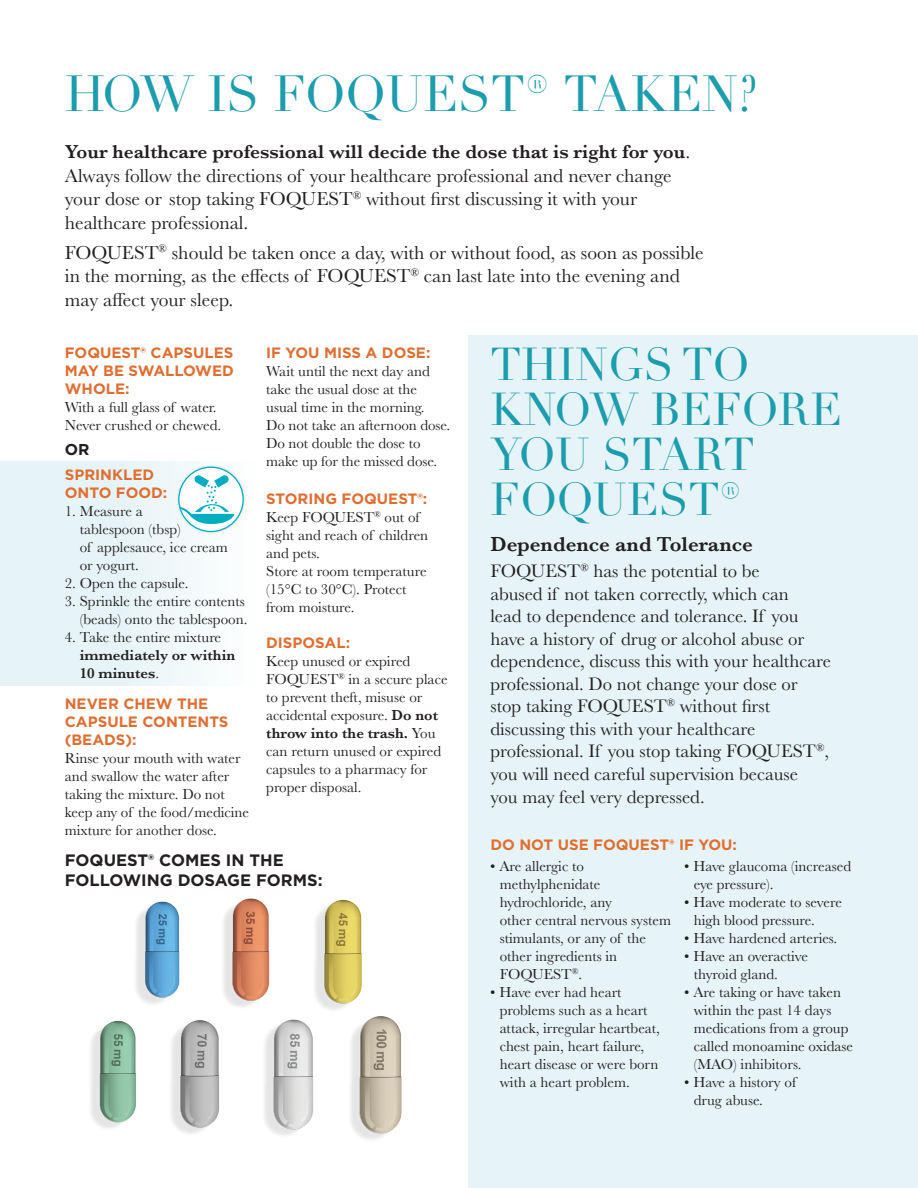
<style>
.page{position:relative;width:918px;height:1188px;background:#fff}
.page>*{position:absolute;margin:0;border:0;box-sizing:border-box;transform-origin:0 0}
.t1{font:49.5px "Didot";color:#1b9dae}
.t2{font:45px/45px "Didot";color:#1b9dae}
.t3{font:600 21px "Baskerville";color:#231f20}
.t4{font:19.5px/23.4px "Baskerville";color:#231f20}
.t5{font:18.75px/22.6px "Baskerville";color:#231f20}
.t6{font:700 16.5px "Gotham";color:#231f20}
.t7{font:700 15.75px "Gotham";color:#231f20}
.t8{font:15px/18px "Baskerville";color:#231f20}
.t9{font:700 15px/18px "Gotham";color:#df6e31}
.t10{font:600 15px "Baskerville";color:#231f20}
.s1{font-weight:600}
.s2{font-weight:400}
</style>
<div class="page">
<div style="left:468px;top:335px;width:450px;height:853px;background:#e1f2f5"></div>
<div style="left:0;top:461px;width:255px;height:225px;background:linear-gradient(to right,#e1f1f5,#f9fcfd)"></div>
<img style="left:91px;top:1020px;width:45px;height:108px">
<img style="left:171px;top:1020px;width:48px;height:114px">
<img style="left:264px;top:1019px;width:50px;height:117px">
<img style="left:350px;top:1016px;width:52px;height:124px">
<img style="left:223px;top:898px;width:47px;height:109px">
<img style="left:136px;top:901px;width:44px;height:103px">
<img style="left:315px;top:899px;width:47px;height:111px">
<div style="left:176px;top:464px;width:70px;height:70px;background:#231f20;opacity:.15"></div>
<svg style="left:179px;top:467px;width:64px;height:65px"></svg>
<svg style="left:179px;top:475px;width:55px;height:49px"></svg>
<div style="left:178px;top:467px;width:66px;height:65px;border:1px solid #00aec2;border-radius:50%"></div>
<p class="t1" style="left:65px;top:65px;width:695px">HOW IS FOQUEST® TAKEN?</p>
<p class="t4" style="left:65px;top:141px;width:627px"><span class="s1">Your healthcare professional will decide the dose that is right for you</span>.<br>Always follow the directions of your healthcare professional and never change your dose or stop taking FOQUEST<sup>®</sup> without first discussing it with your healthcare professional.</p>
<p class="t4" style="left:65px;top:241px;width:640px">FOQUEST<sup>®</sup> should be taken once a day, with or without food, as soon as possible in the morning, as the effects of FOQUEST<sup>®</sup> can last late into the evening and may affect your sleep.</p>
<p class="t9" style="left:65px;top:344px;width:171px;text-align:justify">FOQUEST® CAPSULES MAY BE SWALLOWED WHOLE:</p>
<p class="t8" style="left:65px;top:399px;width:158px">With a full glass of water.<br>Never crushed or chewed.</p>
<p class="t7" style="left:65px;top:439px;width:26px">OR</p>
<p class="t9" style="left:65px;top:465px;width:104px">SPRINKLED<br>ONTO FOOD:</p>
<p class="t8" style="left:80px;top:502px;width:150px;text-indent:-15px">1. Measure a<br>tablespoon (tbsp)<br>of applesauce, ice cream or yogurt.</p>
<p class="t8" style="left:65px;top:574px;width:125px">2. Open the capsule.</p>
<p class="t8" style="left:65px;top:592px;width:182px">3. Sprinkle the entire contents</p>
<p class="t8" style="left:80px;top:610px;width:169px">(beads) onto the tablespoon.</p>
<p class="t8" style="left:65px;top:628px;width:158px">4. Take the entire mixture</p>
<p class="t10" style="left:80px;top:644px;width:157px">immediately or within</p>
<p class="t10" style="left:80px;top:662px;width:81px">10 minutes<span class="s2">.</span></p>
<p class="t9" style="left:65px;top:695px;width:165px">NEVER CHEW THE<br>CAPSULE CONTENTS (BEADS):</p>
<p class="t8" style="left:65px;top:749px;width:186px">Rinse your mouth with water and swallow the water after taking the mixture. Do not keep any of the food/medicine mixture for another dose.</p>
<p class="t9" style="left:266px;top:344px;width:166px">IF YOU MISS A DOSE:</p>
<p class="t8" style="left:266px;top:363px;width:186px">Wait until the next day and take the usual dose at the usual time in the morning.<br>Do not take an afternoon dose.<br>Do not double the dose to make up for the missed dose.</p>
<p class="t9" style="left:266px;top:489px;width:163px">STORING FOQUEST®:</p>
<p class="t8" style="left:266px;top:508px;width:164px">Keep FOQUEST<sup>®</sup> out of sight and reach of children and pets.</p>
<p class="t8" style="left:266px;top:562px;width:162px">Store at room temperature (15°C to 30°C). Protect from moisture.</p>
<p class="t9" style="left:266px;top:634px;width:86px">DISPOSAL:</p>
<p class="t8" style="left:266px;top:652px;width:183px">Keep unused or expired<br>FOQUEST<sup>®</sup> in a secure place to prevent theft, misuse or accidental exposure. <span class="s1">Do not throw into the trash.</span> You can return unused or expired capsules to a pharmacy for proper disposal.</p>
<p class="t6" style="left:65px;top:849px;width:221px">FOQUEST® COMES IN THE</p>
<p class="t6" style="left:65px;top:869px;width:259px">FOLLOWING DOSAGE FORMS:</p>
<p class="t2" style="left:490px;top:343px;width:353px">THINGS TO<br>KNOW BEFORE<br>YOU START<br>FOQUEST®</p>
<p class="t3" style="left:490px;top:530px;width:264px">Dependence and Tolerance</p>
<p class="t5" style="left:490px;top:560px;width:342px">FOQUEST<sup>®</sup> has the potential to be<br>abused if not taken correctly, which can<br>lead to dependence and tolerance. If you have a history of drug or alcohol abuse or dependence, discuss this with your healthcare professional. Do not change your dose or stop taking FOQUEST<sup>®</sup> without first discussing this with your healthcare professional. If you stop taking FOQUEST<sup>®</sup>, you will need careful supervision because<br>you may feel very depressed.</p>
<p class="t9" style="left:490px;top:836px;width:248px">DO NOT USE FOQUEST® IF YOU:</p>
<p class="t8" style="left:490px;top:857px;width:95px">• Are allergic to</p>
<p class="t8" style="left:500px;top:875px;width:102px">methylphenidate</p>
<p class="t8" style="left:500px;top:893px;width:114px">hydrochloride, any</p>
<p class="t8" style="left:500px;top:911px;width:173px">other central nervous system</p>
<p class="t8" style="left:500px;top:929px;width:148px">stimulants, or any of the</p>
<p class="t8" style="left:500px;top:947px;width:119px">other ingredients in</p>
<p class="t8" style="left:500px;top:965px;width:84px">FOQUEST<sup>®</sup>.</p>
<p class="t8" style="left:490px;top:983px;width:133px">• Have ever had heart</p>
<p class="t8" style="left:500px;top:1001px;width:149px">problems such as a heart</p>
<p class="t8" style="left:500px;top:1019px;width:162px">attack, irregular heartbeat,</p>
<p class="t8" style="left:500px;top:1037px;width:146px">chest pain, heart failure,</p>
<p class="t8" style="left:500px;top:1055px;width:160px">heart disease or were born</p>
<p class="t8" style="left:500px;top:1073px;width:132px">with a heart problem.</p>
<p class="t8" style="left:684px;top:857px;width:168px">• Have glaucoma (increased</p>
<p class="t8" style="left:694px;top:875px;width:81px">eye pressure).</p>
<p class="t8" style="left:684px;top:893px;width:159px">• Have moderate to severe</p>
<p class="t8" style="left:694px;top:911px;width:123px">high blood pressure.</p>
<p class="t8" style="left:684px;top:929px;width:155px">• Have hardened arteries.</p>
<p class="t8" style="left:684px;top:947px;width:125px">• Have an overactive</p>
<p class="t8" style="left:694px;top:965px;width:86px">thyroid gland.</p>
<p class="t8" style="left:684px;top:983px;width:158px">• Are taking or have taken</p>
<p class="t8" style="left:694px;top:1001px;width:139px">within the past 14 days</p>
<p class="t8" style="left:694px;top:1019px;width:156px">medications from a group</p>
<p class="t8" style="left:694px;top:1037px;width:161px">called monoamine oxidase</p>
<p class="t8" style="left:694px;top:1055px;width:109px">(MAO) inhibitors.</p>
<p class="t8" style="left:684px;top:1073px;width:113px">• Have a history of</p>
<p class="t8" style="left:694px;top:1091px;width:71px">drug abuse.</p>
</div>
